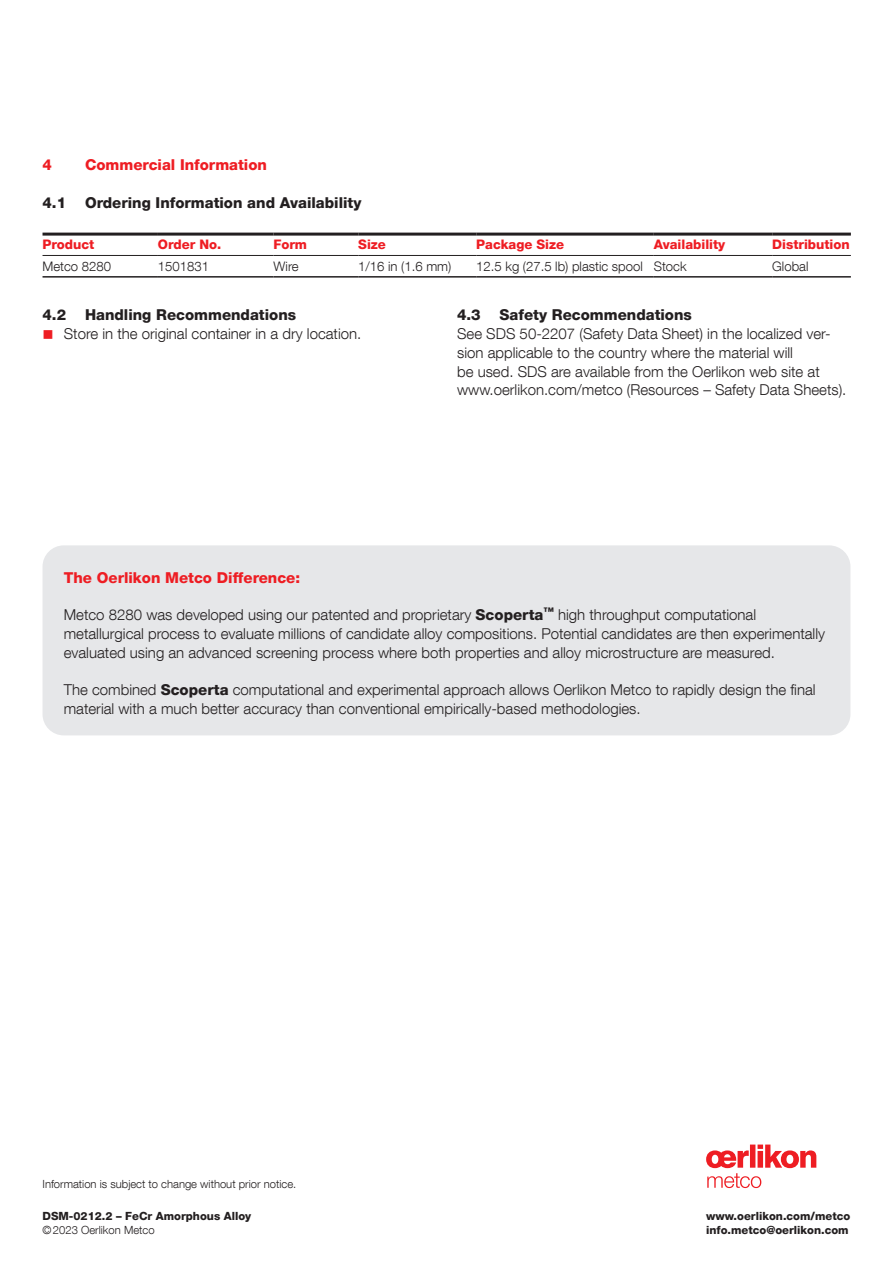
<style>
.page{position:relative;width:893px;height:1263px;background:#fff}
.page>*{position:absolute;margin:0;border:0;box-sizing:border-box;transform-origin:0 0}
.t1{font:300 15px/18.8px "Helvetica Neue LT Com";color:#231f20}
.t2{font:800 15px "Helvetica Neue LT Com";color:#231f20}
.t3{font:800 15px "Helvetica Neue LT Com";color:#ee1d23}
.t4{font:300 13.2px "Helvetica Neue LT Com";color:#231f20}
.t5{font:800 13.2px "Helvetica Neue LT Com";color:#ee1d23}
.t6{font:800 11.25px/14.1px "Helvetica Neue LT Com";color:#231f20}
.t7{font:300 11.25px "Helvetica Neue LT Com";color:#231f20}
.s1{color:#ee1d23}
.s2{font-weight:800}
</style>
<div class="page">
<svg style="left:706px;top:1144px;width:110px;height:44px"></svg>
<div style="left:43px;top:545px;width:807px;height:190px;background:#e6e7e9;border-radius:21px"></div>
<hr style="left:43px;top:276px;width:115px;height:2px;background:#231f20">
<hr style="left:158px;top:276px;width:115px;height:2px;background:#231f20">
<hr style="left:273px;top:276px;width:85px;height:2px;background:#231f20">
<hr style="left:358px;top:276px;width:118px;height:2px;background:#231f20">
<hr style="left:476px;top:276px;width:178px;height:2px;background:#231f20">
<hr style="left:654px;top:276px;width:118px;height:2px;background:#231f20">
<hr style="left:772px;top:276px;width:79px;height:2px;background:#231f20">
<hr style="left:43px;top:255px;width:115px;height:1px;background:#231f20">
<hr style="left:158px;top:255px;width:115px;height:1px;background:#231f20">
<hr style="left:273px;top:255px;width:85px;height:1px;background:#231f20">
<hr style="left:358px;top:255px;width:118px;height:1px;background:#231f20">
<hr style="left:476px;top:255px;width:178px;height:1px;background:#231f20">
<hr style="left:654px;top:255px;width:118px;height:1px;background:#231f20">
<hr style="left:772px;top:255px;width:79px;height:1px;background:#231f20">
<hr style="left:43px;top:233px;width:115px;height:3px;background:#231f20">
<hr style="left:158px;top:233px;width:115px;height:3px;background:#231f20">
<hr style="left:273px;top:233px;width:85px;height:3px;background:#231f20">
<hr style="left:358px;top:233px;width:118px;height:3px;background:#231f20">
<hr style="left:476px;top:233px;width:178px;height:3px;background:#231f20">
<hr style="left:654px;top:233px;width:118px;height:3px;background:#231f20">
<hr style="left:772px;top:233px;width:79px;height:3px;background:#231f20">
<p class="t3" style="left:43px;top:156px;width:11px">4</p>
<p class="t3" style="left:85px;top:156px;width:183px">Commercial Information</p>
<p class="t2" style="left:43px;top:194px;width:25px">4.1</p>
<p class="t2" style="left:85px;top:194px;width:278px">Ordering Information and Availability</p>
<p class="t5" style="left:43px;top:237px;width:53px">Product</p>
<p class="t5" style="left:158px;top:237px;width:65px">Order No.</p>
<p class="t5" style="left:273px;top:237px;width:35px">Form</p>
<p class="t5" style="left:358px;top:237px;width:29px">Size</p>
<p class="t5" style="left:476px;top:237px;width:90px">Package Size</p>
<p class="t5" style="left:654px;top:237px;width:73px">Availability</p>
<p class="t5" style="left:772px;top:237px;width:79px">Distribution</p>
<p class="t4" style="left:43px;top:258px;width:70px">Metco 8280</p>
<p class="t4" style="left:158px;top:258px;width:53px">1501831</p>
<p class="t4" style="left:273px;top:258px;width:27px">Wire</p>
<p class="t4" style="left:358px;top:258px;width:95px">1/16 in (1.6 mm)</p>
<p class="t4" style="left:476px;top:258px;width:212px">12.5 kg (27.5 lb) plastic spool Stock</p>
<p class="t4" style="left:772px;top:258px;width:38px">Global</p>
<p class="t2" style="left:43px;top:306px;width:25px">4.2</p>
<p class="t2" style="left:85px;top:306px;width:213px">Handling Recommendations</p>
<p class="t1" style="left:43px;top:324px;width:320px"><span class="s1">■</span> Store in the original container in a dry location.</p>
<p class="t2" style="left:457px;top:306px;width:25px">4.3</p>
<p class="t2" style="left:500px;top:306px;width:194px">Safety Recommendations</p>
<p class="t1" style="left:457px;top:324px;width:391px">See SDS 50-2207 (Safety Data Sheet) in the localized ver&shy;sion applicable to the country where the material will<br>be used. SDS are available from the Oerlikon web site at www.oerlikon.com/metco (Resources – Safety Data Sheets).</p>
<p class="t3" style="left:64px;top:569px;width:238px">The Oerlikon Metco Difference:</p>
<p class="t1" style="left:64px;top:605px;width:763px">Metco 8280 was developed using our patented and proprietary <span class="s2">Scoperta</span><sup>™</sup> high throughput computational metallurgical process to evaluate millions of candidate alloy compositions. Potential candidates are then experimentally evaluated using an advanced screening process where both properties and alloy microstructure are measured.</p>
<p class="t1" style="left:64px;top:680px;width:753px">The combined <span class="s2">Scoperta</span> computational and experimental approach allows Oerlikon Metco to rapidly design the final material with a much better accuracy than conventional empirically-based methodologies.</p>
<p class="t7" style="left:43px;top:1177px;width:255px">Information is subject to change without prior notice.</p>
<p class="t6" style="left:43px;top:1208px;width:210px">DSM-0212.2 – FeCr Amorphous Alloy</p>
<p class="t7" style="left:43px;top:1223px;width:114px">©2023 Oerlikon Metco</p>
<p class="t6" style="left:843px;top:1222px;width:9px">4</p>
<p class="t6" style="left:706px;top:1208px;width:146px">www.oerlikon.com/metco info.metco@oerlikon.com</p>
</div>
